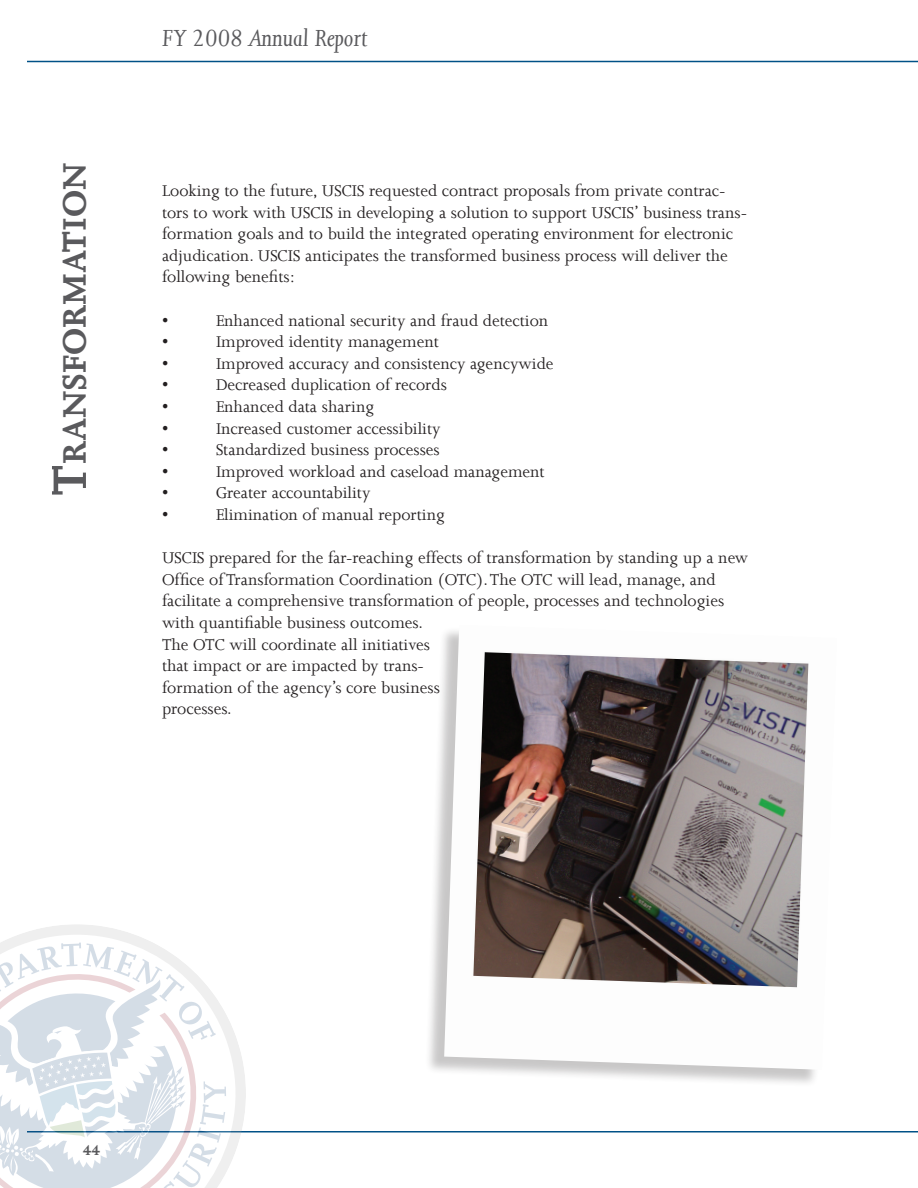
<style>
.page{position:relative;width:918px;height:1188px;background:#fff}
.page>*{position:absolute;margin:0;border:0;box-sizing:border-box;transform-origin:0 0}
.t1{font:700 37.8px "Joanna";color:#5a5a5d}
.t2{font:italic 27px "Joanna";color:#5a5a5d}
.t3{font:18px/21.6px "Joanna";color:#231f20}
.t4{font:700 16.5px "Joanna";color:#5a5a5d}
.s1{font-size:54px}
</style>
<div class="page">
<hr style="left:27px;top:1131px;width:891px;height:1px;background:#005187">
<hr style="left:27px;top:61px;width:891px;height:1px;background:#005187">
<div style="left:0;top:925px;width:311px;height:263px;background:#fff"></div>
<svg style="left:12px;top:925px;width:250px;height:243px"></svg>
<svg style="left:0;top:938px;width:228px;height:250px"></svg>
<div style="left:425px;top:626px;width:415px;height:468px;background:#231f20;opacity:.25"></div>
<img style="left:444px;top:626px;width:393px;height:444px">
<p class="t1" style="left:51px;top:496px;width:336px;rotate:-90deg"><span class="s1">T</span>ransformation</p>
<h2 class="t2" style="left:162px;top:21px;width:207px">FY 2008 Annual Report</h2>
<p class="t3" style="left:162px;top:179px;width:587px">Looking to the future, USCIS requested contract proposals from private contrac&shy;tors to work with USCIS in developing a solution to support USCIS’ business trans&shy;formation goals and to build the integrated operating environment for electronic adjudication. USCIS anticipates the transformed business process will deliver the following benefits:</p>
<p class="t3" style="left:162px;top:309px;width:8px">•</p>
<p class="t3" style="left:216px;top:309px;width:334px">Enhanced national security and fraud detection</p>
<p class="t3" style="left:162px;top:330px;width:8px">•</p>
<p class="t3" style="left:216px;top:330px;width:224px">Improved identity management</p>
<p class="t3" style="left:162px;top:352px;width:8px">•</p>
<p class="t3" style="left:216px;top:352px;width:339px">Improved accuracy and consistency agencywide</p>
<p class="t3" style="left:162px;top:374px;width:8px">•</p>
<p class="t3" style="left:216px;top:374px;width:232px">Decreased duplication of records</p>
<p class="t3" style="left:162px;top:395px;width:8px">•</p>
<p class="t3" style="left:216px;top:395px;width:160px">Enhanced data sharing</p>
<p class="t3" style="left:162px;top:417px;width:8px">•</p>
<p class="t3" style="left:216px;top:417px;width:226px">Increased customer accessibility</p>
<p class="t3" style="left:162px;top:438px;width:8px">•</p>
<p class="t3" style="left:216px;top:438px;width:225px">Standardized business processes</p>
<p class="t3" style="left:162px;top:460px;width:8px">•</p>
<p class="t3" style="left:216px;top:460px;width:330px">Improved workload and caseload management</p>
<p class="t3" style="left:162px;top:482px;width:8px">•</p>
<p class="t3" style="left:216px;top:482px;width:156px">Greater accountability</p>
<p class="t3" style="left:162px;top:503px;width:8px">•</p>
<p class="t3" style="left:216px;top:503px;width:231px">Elimination of manual reporting</p>
<p class="t3" style="left:162px;top:546px;width:588px">USCIS prepared for the far-reaching effects of transformation by standing up a new Office of Transformation Coordination (OTC). The OTC will lead, manage, and facilitate a comprehensive transformation of people, processes and technologies with quantifiable business outcomes.<br>The OTC will coordinate all initiatives<br>that impact or are impacted by trans-<br>formation of the agency’s core business<br>processes.</p>
<p class="t4" style="left:83px;top:1140px;width:19px">44</p>
</div>
